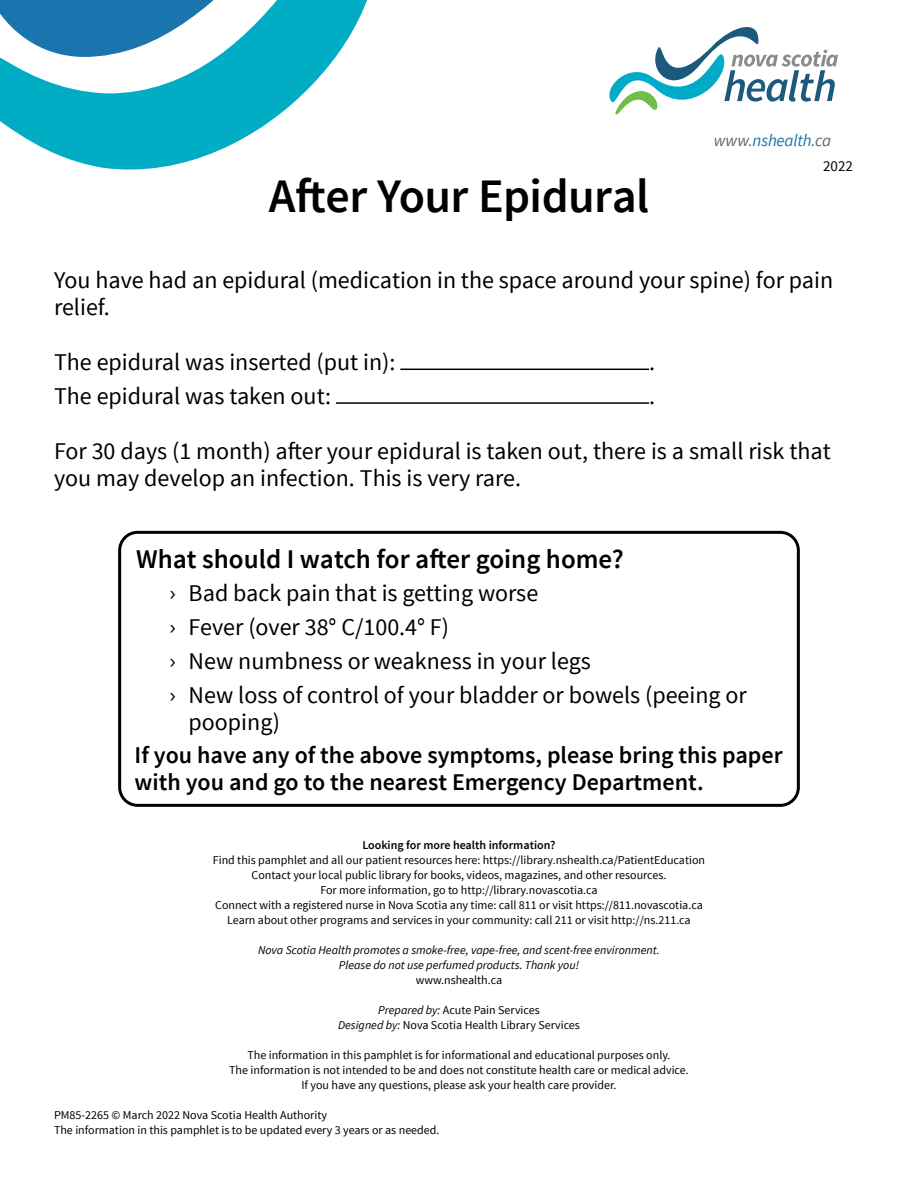
<style>
.page{position:relative;width:918px;height:1188px;background:#fff}
.page>*{position:absolute;margin:0;border:0;box-sizing:border-box;transform-origin:0 0}
.Pamphlet_Title{font:600 48px "Source Sans Pro";letter-spacing:-.01em;color:#000}
.Subheading__large{font:600 27px "Source Sans Pro";color:#000}
.body_text{font:24px/27px "Source Sans Pro";color:#000}
.body_text-2{font:600 24px/27px "Source Sans Pro";color:#000}
.t1{font:italic 16.95px "Source Sans Pro";letter-spacing:-.01em;color:#1a74ad}
.page{font:15px "Source Sans Pro";color:#000}
.body_text-3{font:12px/15px "Source Sans Pro";color:#000;text-align:center}
.body_text-4{font:italic 12px "Source Sans Pro";color:#000}
.t2{font:600 12px "Source Sans Pro";color:#000}
.s1{color:#636466}
.s2{font-family:"Trade Gothic LT Std"}
.s3{font-style:italic}
</style>
<div class="page">
<hr style="left:400px;top:369px;width:249px;height:1px;background:#000">
<hr style="left:336px;top:402px;width:313px;height:2px;background:#000">
<div style="left:118px;top:531px;width:682px;height:276px;border:3px solid #000;border-radius:18px"></div>
<svg style="left:0;top:0;width:367px;height:170px"></svg>
<svg style="left:609px;top:27px;width:229px;height:88px"></svg>
<p class="t1" style="left:714px;top:130px;width:119px"><span class="s1">www.</span>nshealth<span class="s1">.ca</span></p>
<p class="Pamphlet_Title" style="left:269px;top:166px;width:382px">After Your Epidural</p>
<p class="page" style="left:823px;top:157px;width:31px">2022</p>
<p class="body_text" style="left:54px;top:267px;width:781px">You have had an epidural (medication in the space around your spine) for pain relief.</p>
<p class="body_text" style="left:54px;top:349px;width:343px">The epidural was inserted (put in):</p>
<p class="body_text" style="left:649px;top:349px;width:7px">.</p>
<p class="body_text" style="left:54px;top:383px;width:279px">The epidural was taken out:</p>
<p class="body_text" style="left:649px;top:383px;width:7px">.</p>
<p class="body_text" style="left:54px;top:438px;width:778px">For 30 days (1 month) after your epidural is taken out, there is a small risk that you may develop an infection. This is very rare.</p>
<p class="Subheading__large" style="left:136px;top:542px;width:489px">What should I watch for after going home?</p>
<p class="body_text" style="left:168px;top:580px;width:371px"><span class="s2">›</span> Bad back pain that is getting worse</p>
<p class="body_text" style="left:168px;top:614px;width:282px"><span class="s2">›</span> Fever (over 38° C/100.4° F)</p>
<p class="body_text" style="left:168px;top:648px;width:424px"><span class="s2">›</span> New numbness or weakness in your legs</p>
<p class="body_text" style="left:189px;top:682px;width:560px;text-indent:-20px"><span class="s2">›</span> New loss of control of your bladder or bowels (peeing or pooping)</p>
<p class="body_text-2" style="left:135px;top:743px;width:649px">If you have any of the above symptoms, please bring this paper with you and go to the nearest Emergency Department.</p>
<p class="t2" style="left:362px;top:837px;width:195px">Looking for more health information?</p>
<p class="body_text-3" style="left:213px;top:853px;width:494px">Find this pamphlet and all our patient resources here: https://library.nshealth.ca/PatientEducation<br>Contact your local public library for books, videos, magazines, and other resources.</p>
<p class="body_text-3" style="left:320px;top:883px;width:279px">For more information, go to http://library.novascotia.ca</p>
<p class="body_text-3" style="left:215px;top:898px;width:489px">Connect with a registered nurse in Nova Scotia any time: call 811 or visit https://811.novascotia.ca</p>
<p class="body_text-3" style="left:227px;top:913px;width:465px">Learn about other programs and services in your community: call 211 or visit http://ns.211.ca</p>
<p class="body_text-4" style="left:258px;top:943px;width:403px">Nova Scotia Health promotes a smoke-free, vape-free, and scent-free environment.</p>
<p class="body_text-4" style="left:339px;top:958px;width:242px">Please do not use perfumed products. Thank you!</p>
<p class="body_text-3" style="left:416px;top:973px;width:88px">www.nshealth.ca</p>
<p class="body_text-3" style="left:378px;top:1003px;width:163px"><span class="s3">Prepared by:</span> Acute Pain Services</p>
<p class="body_text-3" style="left:338px;top:1018px;width:243px"><span class="s3">Designed by:</span> Nova Scotia Health Library Services</p>
<p class="body_text-3" style="left:247px;top:1048px;width:425px">The information in this pamphlet is for informational and educational purposes only.</p>
<p class="body_text-3" style="left:229px;top:1063px;width:461px">The information is not intended to be and does not constitute health care or medical advice.</p>
<p class="body_text-3" style="left:301px;top:1078px;width:317px">If you have any questions, please ask your health care provider.</p>
<p class="body_text-3" style="left:54px;top:1108px;width:275px">PM85-2265 © March 2022 Nova Scotia Health Authority</p>
<p class="body_text-3" style="left:54px;top:1123px;width:387px">The information in this pamphlet is to be updated every 3 years or as needed.</p>
</div>
